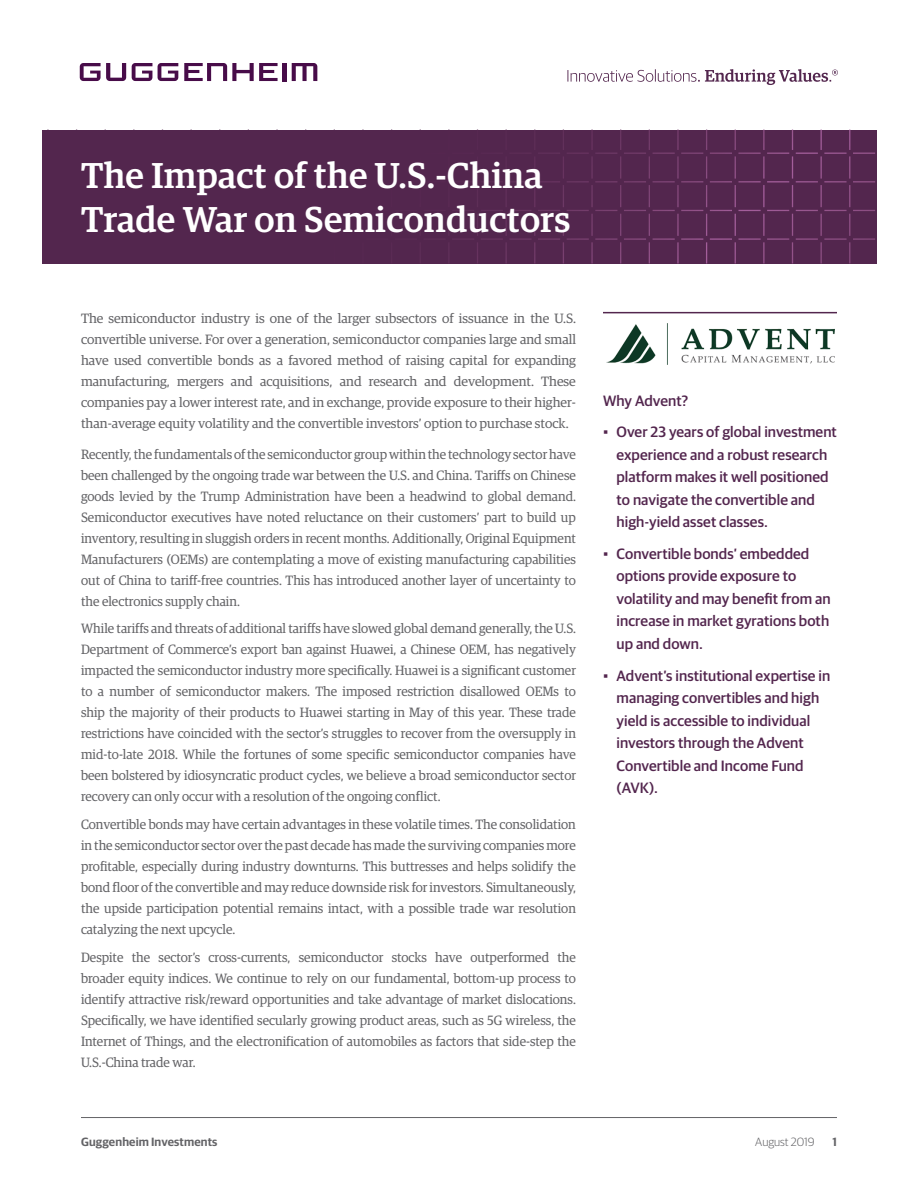
<style>
.page{position:relative;width:918px;height:1188px;background:#fff}
.page>*{position:absolute;margin:0;border:0;box-sizing:border-box;transform-origin:0 0}
.t1{font:500 36px/43.2px "Guardian Egyp";letter-spacing:.01em;color:#fff}
.t2{font:500 15px/22.5px "Guardian Sans";letter-spacing:.005em;color:#53264e}
.t3{font:13.5px/21px "Guardian Egyp";color:#636366;text-align:justify}
.t4{font:600 12px "Guardian Sans";letter-spacing:.01em;color:#636366}
.t5{font:300 12px "Guardian Sans";color:#636366}
.s1{font-family:"Arial";font-weight:400}
</style>
<div class="page">
<hr style="left:81px;top:1117px;width:756px;height:1px;background:#636366">
<svg style="left:80px;top:63px;width:46px;height:18px"></svg>
<svg style="left:132px;top:63px;width:20px;height:18px"></svg>
<svg style="left:158px;top:63px;width:20px;height:18px"></svg>
<svg style="left:184px;top:63px;width:94px;height:18px"></svg>
<hr style="left:282px;top:63px;width:4px;height:18px;background:#480c49">
<svg style="left:292px;top:63px;width:25px;height:18px"></svg>
<svg style="left:567px;top:69px;width:271px;height:16px"></svg>
<div style="left:43px;top:130px;width:834px;height:134px;background:#53264e"></div>
<svg style="left:534px;top:130px;width:341px;height:49px"></svg>
<hr style="left:603px;top:312px;width:234px;height:1px;background:#53264e">
<img style="left:606px;top:323px;width:229px;height:42px">
<p class="t1" style="left:81px;top:152px;width:491px">The Impact of the U.S.-China<br>Trade War on Semiconductors</p>
<p class="t3" style="left:81px;top:307px;width:497px">The semiconductor industry is one of the larger subsectors of issuance in the U.S. convertible universe. For over a generation, semiconductor companies large and small have used convertible bonds as a favored method of raising capital for expanding manufacturing, mergers and acquisitions, and research and development. These companies pay a lower interest rate, and in exchange, provide exposure to their higher&shy;than-average equity volatility and the convertible investors’ option to purchase stock.</p>
<p class="t3" style="left:81px;top:443px;width:497px">Recently, the fundamentals of the semiconductor group within the technology sector have been challenged by the ongoing trade war between the U.S. and China. Tariffs on Chinese goods levied by the Trump Administration have been a headwind to global demand.<br>Semiconductor executives have noted reluctance on their customers’ part to build up inventory, resulting in sluggish orders in recent months. Additionally, Original Equipment Manufacturers (OEMs) are contemplating a move of existing manufacturing capabilities out of China to tariff-free countries. This has introduced another layer of uncertainty to the electronics supply chain.</p>
<p class="t3" style="left:81px;top:617px;width:497px">While tariffs and threats of additional tariffs have slowed global demand generally, the U.S.<br>Department of Commerce’s export ban against Huawei, a Chinese OEM, has negatively impacted the semiconductor industry more specifically. Huawei is a significant customer to a number of semiconductor makers. The imposed restriction disallowed OEMs to ship the majority of their products to Huawei starting in May of this year. These trade restrictions have coincided with the sector’s struggles to recover from the oversupply in mid-to-late 2018. While the fortunes of some specific semiconductor companies have been bolstered by idiosyncratic product cycles, we believe a broad semiconductor sector recovery can only occur with a resolution of the ongoing conflict.</p>
<p class="t3" style="left:81px;top:813px;width:497px">Convertible bonds may have certain advantages in these volatile times. The consolidation in the semiconductor sector over the past decade has made the surviving companies more profitable, especially during industry downturns. This buttresses and helps solidify the bond floor of the convertible and may reduce downside risk for investors. Simultaneously, the upside participation potential remains intact, with a possible trade war resolution catalyzing the next upcycle.</p>
<p class="t3" style="left:81px;top:946px;width:497px">Despite the sector’s cross-currents, semiconductor stocks have outperformed the broader equity indices. We continue to rely on our fundamental, bottom-up process to identify attractive risk/reward opportunities and take advantage of market dislocations.<br>Specifically, we have identified secularly growing product areas, such as 5G wireless, the Internet of Things, and the electronification of automobiles as factors that side-step the U.S.-China trade war.</p>
<p class="t2" style="left:603px;top:388px;width:87px">Why Advent?</p>
<p class="t2" style="left:617px;top:420px;width:222px;text-indent:-14px"><span class="s1">▪</span> Over 23 years of global investment experience and a robust research platform makes it well positioned to navigate the convertible and high-yield asset classes.</p>
<p class="t2" style="left:617px;top:541px;width:216px;text-indent:-14px"><span class="s1">▪</span> Convertible bonds’ embedded options provide exposure to volatility and may benefit from an increase in market gyrations both up and down.</p>
<p class="t2" style="left:617px;top:663px;width:215px;text-indent:-14px"><span class="s1">▪</span> Advent’s institutional expertise in managing convertibles and high yield is accessible to individual investors through the Advent<br>Convertible and Income Fund (AVK).</p>
<p class="t4" style="left:81px;top:1133px;width:138px">Guggenheim Investments</p>
<p class="t5" style="left:755px;top:1133px;width:61px">August 2019</p>
<p class="t4" style="left:832px;top:1133px;width:6px">1</p>
</div>
